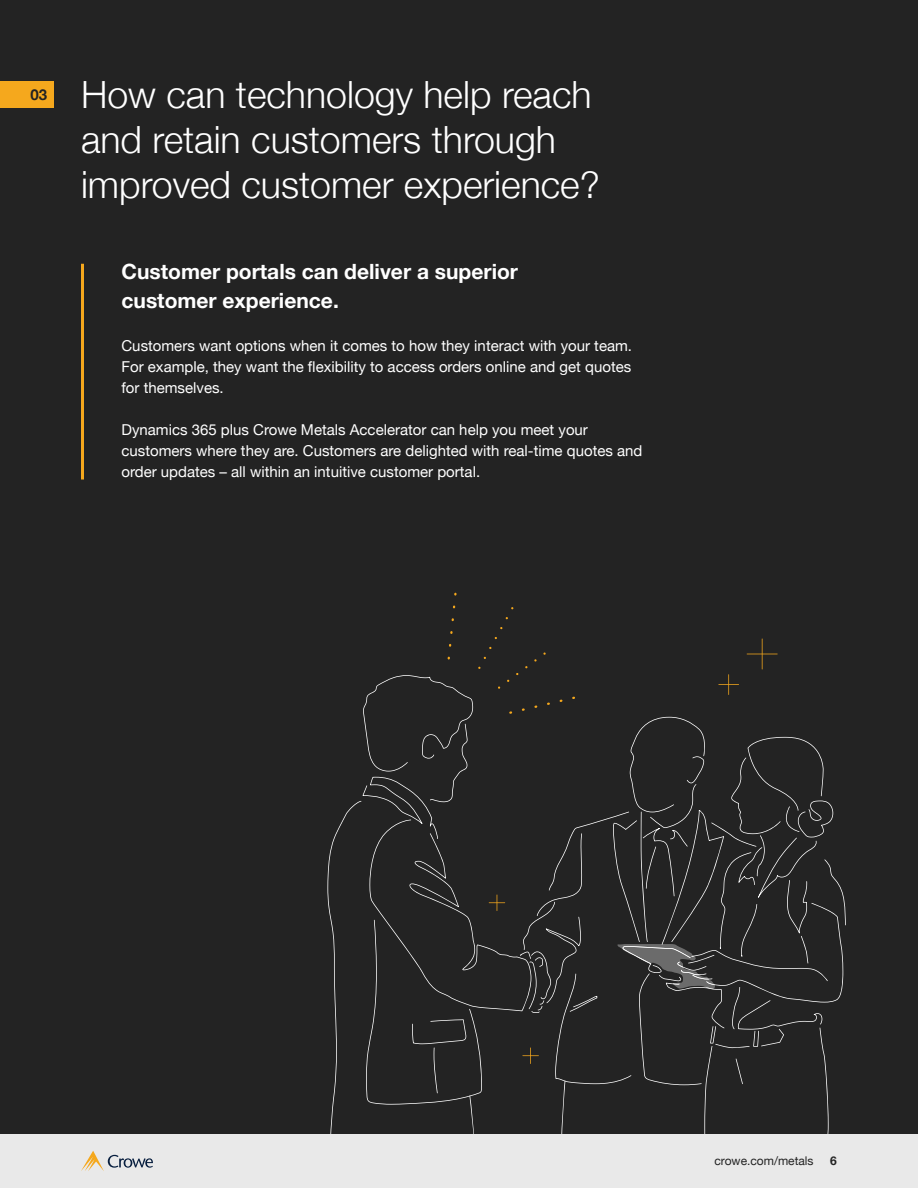
<style>
.page{position:relative;width:918px;height:1188px;background:#232323}
.page>*{position:absolute;margin:0;border:0;box-sizing:border-box;transform-origin:0 0}
.t1{font:300 37.5px/45px "Helvetica Neue";color:#fff}
.t2{font:700 21px/28.5px "Helvetica Neue";color:#fff}
.t3{font:15px/21px "Helvetica Neue";color:#fff;text-align:justify}
.t4{font:700 15px "Helvetica Neue";color:#232323}
.t5{font:12px "Helvetica Neue";color:#232323}
.t6{font:700 12px "Helvetica Neue";color:#232323}
</style>
<div class="page">
<div style="left:0;top:1134px;width:918px;height:54px;background:#e9e9e9"></div>
<svg style="left:81px;top:1151px;width:72px;height:20px"></svg>
<div style="left:0;top:81px;width:54px;height:27px;background:#f5a81d"></div>
<hr style="left:81px;top:264px;width:3px;height:216px;background:#f5a81d">
<svg style="left:327px;top:675px;width:519px;height:459px"></svg>
<svg style="left:560px;top:1081px;width:5px;height:53px"></svg>
<svg style="left:469px;top:1096px;width:10px;height:38px"></svg>
<svg style="left:617px;top:944px;width:98px;height:45px"></svg>
<svg style="left:718px;top:674px;width:21px;height:21px"></svg>
<svg style="left:489px;top:895px;width:16px;height:16px"></svg>
<svg style="left:522px;top:1048px;width:17px;height:16px"></svg>
<hr style="left:762px;top:639px;width:1px;height:30px;background:#f5a81d">
<hr style="left:747px;top:654px;width:31px;height:1px;background:#f5a81d">
<p class="t4" style="left:30px;top:83px;width:18px">03</p>
<h1 class="t1" style="left:81px;top:70px;width:520px">How can technology help reach and retain customers through improved customer experience?</h1>
<h2 class="t2" style="left:122px;top:258px;width:398px">Customer portals can deliver a superior customer experience.</h2>
<p class="t3" style="left:122px;top:336px;width:512px">Customers want options when it comes to how they interact with your team.<br>For example, they want the flexibility to access orders online and get quotes for themselves.</p>
<p class="t3" style="left:122px;top:420px;width:522px;text-align:left">Dynamics 365 plus Crowe Metals Accelerator can help you meet your customers where they are. Customers are delighted with real-time quotes and order updates – all within an intuitive customer portal.</p>
<p class="t5" style="left:715px;top:1152px;width:101px">crowe.com/metals</p>
<p class="t6" style="left:830px;top:1151px;width:8px">6</p>
</div>
